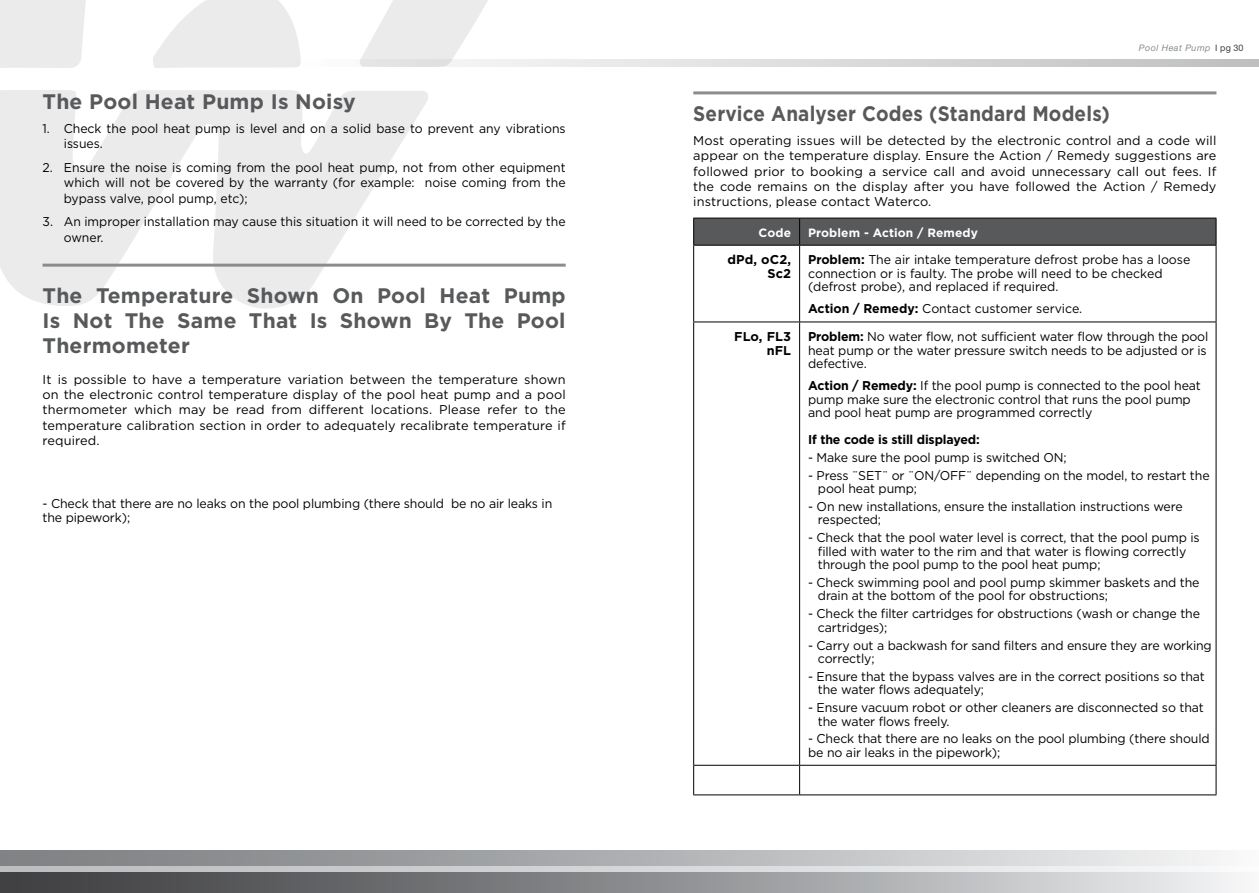
<style>
.page{position:relative;width:1259px;height:893px;background:#fff}
.page>*{position:absolute;margin:0;border:0;box-sizing:border-box;transform-origin:0 0}
.t1{font:700 21px/25.2px "Gotham HTF";letter-spacing:.01em;color:#58595b;text-align:justify}
.t2{font:700 21px "Gotham HTF";letter-spacing:.01em;color:#58595b;scale:.9 1}
.t3{font:12.75px/13.5px "Gotham HTF";letter-spacing:-.01em;color:#000}
.t4{font:12.75px/15.3px "Gotham HTF";letter-spacing:-.01em;color:#000;scale:.96 1}
.t5{font:700 12.75px "Gotham HTF";letter-spacing:-.01em;color:#000}
.t6{font:700 12.75px/13.5px "Gotham HTF";letter-spacing:.01em;color:#000;text-align:right}
.t7{font:700 12px "Gotham HTF";letter-spacing:.01em;color:#fff}
.t8{font:italic 9px "Helvetica Neue LT Std";letter-spacing:.05em;color:#8a8c8e}
.s1{font-style:normal;color:#414042}
.s2{font-weight:700}
</style>
<div class="page">
<div style="left:0;top:872px;width:1259px;height:21px;background:linear-gradient(to right,#333436,#eceeef)"></div>
<svg style="left:0;top:865px;width:1218px;height:7px;background:#d0d1d3"></svg>
<svg style="left:0;top:850px;width:1218px;height:15px;background:#b0b1b4"></svg>
<svg style="left:0;top:90px;width:430px;height:219px;fill:#ebebec"></svg>
<svg style="left:0;top:0;width:1259px;height:68px"></svg>
<svg style="left:693px;top:218px;width:523px;height:27px;background:#545557"></svg>
<hr style="left:693px;top:245px;width:106px;height:1px;background:#000">
<hr style="left:693px;top:246px;width:1px;height:76px;background:#000">
<hr style="left:799px;top:245px;width:417px;height:1px;background:#000">
<hr style="left:799px;top:246px;width:1px;height:76px;background:#000">
<hr style="left:1215px;top:246px;width:1px;height:76px;background:#000">
<hr style="left:693px;top:322px;width:106px;height:1px;background:#000">
<hr style="left:693px;top:322px;width:1px;height:443px;background:#000">
<hr style="left:799px;top:322px;width:417px;height:1px;background:#000">
<hr style="left:799px;top:322px;width:1px;height:443px;background:#000">
<hr style="left:1215px;top:322px;width:1px;height:443px;background:#000">
<hr style="left:693px;top:765px;width:106px;height:1px;background:#000">
<svg style="left:693px;top:766px;width:1px;height:28px"></svg>
<hr style="left:799px;top:765px;width:417px;height:1px;background:#000">
<svg style="left:799px;top:766px;width:1px;height:28px"></svg>
<svg style="left:1215px;top:766px;width:1px;height:28px"></svg>
<hr style="left:693px;top:794px;width:106px;height:1px;background:#000">
<hr style="left:799px;top:794px;width:417px;height:1px;background:#000">
<hr style="left:693px;top:91px;width:523px;height:3px;background:#8a8c8e">
<hr style="left:43px;top:264px;width:523px;height:3px;background:#8a8c8e">
<h1 class="t1" style="left:43px;top:89px;width:315px">The Pool Heat Pump Is Noisy</h1>
<p class="t4" style="left:64px;top:121px;width:524px;text-indent:-21px">1. Check the pool heat pump is level and on a solid base to prevent any vibrations issues.</p>
<p class="t4" style="left:64px;top:160px;width:524px;text-align:justify;text-indent:-21px">2. Ensure the noise is coming from the pool heat pump, not from other equipment which will not be covered by the warranty (for example: noise coming from the bypass valve, pool pump, etc);</p>
<p class="t4" style="left:64px;top:214px;width:524px;text-indent:-21px">3. An improper installation may cause this situation it will need to be corrected by the owner.</p>
<h1 class="t1" style="left:43px;top:282px;width:524px">The Temperature Shown On Pool Heat Pump Is Not The Same That Is Shown By The Pool Thermometer</h1>
<p class="t3" style="left:43px;top:371px;width:525px;line-height:15.3px;text-align:justify">It is possible to have a temperature variation between the temperature shown on the electronic control temperature display of the pool heat pump and a pool thermometer which may be read from different locations. Please refer to the temperature calibration section in order to adequately recalibrate temperature if required.</p>
<p class="t3" style="left:43px;top:497px;width:511px">- Check that there are no leaks on the pool plumbing (there should be no air leaks in the pipework);</p>
<p class="t8" style="left:1138px;top:43px;width:106px">Pool Heat Pump <span class="s1">I pg 30</span></p>
<h1 class="t2" style="left:693px;top:102px;width:464px">Service Analyser Codes (Standard Models)</h1>
<p class="t3" style="left:693px;top:133px;width:525px;line-height:15.3px;text-align:justify">Most operating issues will be detected by the electronic control and a code will appear on the temperature display. Ensure the Action / Remedy suggestions are followed prior to booking a service call and avoid unnecessary call out fees. If the code remains on the display after you have followed the Action / Remedy instructions, please contact Waterco.</p>
<p class="t7" style="left:758px;top:225px;width:34px">Code</p>
<p class="t7" style="left:808px;top:225px;width:171px">Problem - Action / Remedy</p>
<p class="t6" style="left:727px;top:253px;width:65px">dPd, oC2,<br>Sc2</p>
<p class="t3" style="left:808px;top:253px;width:384px"><span class="s2">Problem:</span> The air intake temperature defrost probe has a loose connection or is faulty. The probe will need to be checked (defrost probe), and replaced if required.</p>
<p class="t3" style="left:808px;top:302px;width:276px"><span class="s2">Action / Remedy:</span> Contact customer service.</p>
<p class="t6" style="left:734px;top:330px;width:58px">FLo, FL3 nFL</p>
<p class="t3" style="left:808px;top:330px;width:402px"><span class="s2">Problem:</span> No water flow, not sufficient water flow through the pool heat pump or the water pressure switch needs to be adjusted or is defective.</p>
<p class="t3" style="left:808px;top:379px;width:394px"><span class="s2">Action / Remedy:</span> If the pool pump is connected to the pool heat pump make sure the electronic control that runs the pool pump and pool heat pump are programmed correctly</p>
<p class="t5" style="left:808px;top:432px;width:173px">If the code is still displayed:</p>
<p class="t3" style="left:808px;top:450px;width:260px">- Make sure the pool pump is switched ON;</p>
<p class="t3" style="left:818px;top:468px;width:393px;text-indent:-10px">- Press ¨SET¨ or ¨ON/OFF¨ depending on the model, to restart the pool heat pump;</p>
<p class="t3" style="left:818px;top:499px;width:366px;text-indent:-10px">- On new installations, ensure the installation instructions were respected;</p>
<p class="t3" style="left:818px;top:531px;width:383px;text-indent:-10px">- Check that the pool water level is correct, that the pool pump is filled with water to the rim and that water is flowing correctly through the pool pump to the pool heat pump;</p>
<p class="t3" style="left:818px;top:575px;width:383px;text-indent:-10px">- Check swimming pool and pool pump skimmer baskets and the drain at the bottom of the pool for obstructions;</p>
<p class="t3" style="left:818px;top:607px;width:383px;text-indent:-10px">- Check the filter cartridges for obstructions (wash or change the cartridges);</p>
<p class="t3" style="left:818px;top:638px;width:395px;text-indent:-10px">- Carry out a backwash for sand filters and ensure they are working correctly;</p>
<p class="t3" style="left:818px;top:669px;width:388px;text-indent:-10px">- Ensure that the bypass valves are in the correct positions so that the water flows adequately;</p>
<p class="t3" style="left:818px;top:700px;width:387px;text-indent:-10px">- Ensure vacuum robot or other cleaners are disconnected so that the water flows freely.</p>
<p class="t3" style="left:808px;top:732px;width:403px">- Check that there are no leaks on the pool plumbing (there should be no air leaks in the pipework);</p>
</div>
